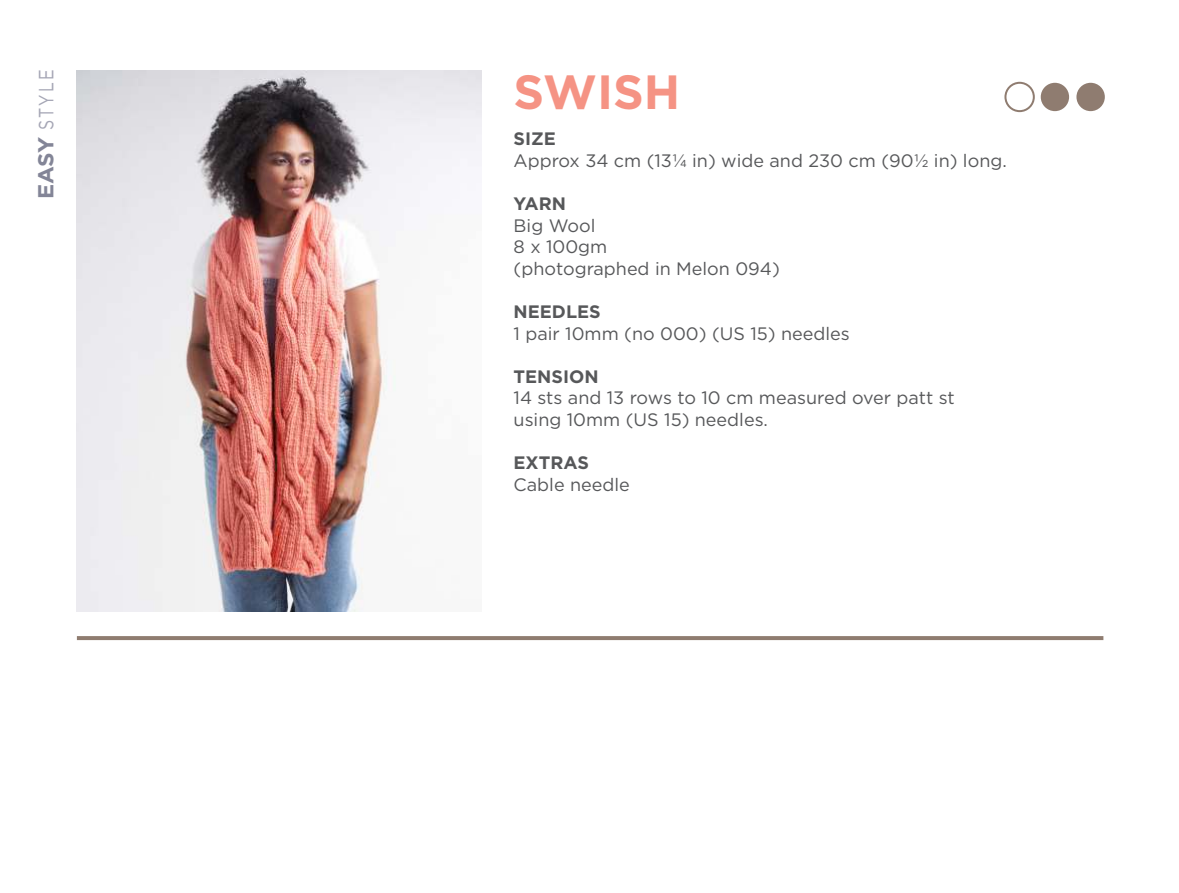
<style>
.page{position:relative;width:1179px;height:893px;background:#fff}
.page>*{position:absolute;margin:0;border:0;box-sizing:border-box;transform-origin:0 0}
.t1{font:700 48px "Gotham";color:#f59384}
.t2{font:20.6px "Gotham";letter-spacing:.13em;color:#a5a6b5;scale:.77 1}
.t3{font:18px/21.6px "Gotham";color:#57585a}
.t4{font:700 18px "Gotham";color:#57585a}
.s1{font-weight:700;font-size:21.6px;color:#838597}
</style>
<div class="page">
<img style="left:77px;top:71px;width:405px;height:540px">
<div style="left:1004px;top:82px;width:30px;height:30px;border:2px solid #8f7c70;border-radius:50%"></div>
<div style="left:1040px;top:83px;width:29px;height:28px;background:#8f7c70;border-radius:50%"></div>
<div style="left:1076px;top:83px;width:28px;height:28px;background:#8f7c70;border-radius:50%"></div>
<svg style="left:77px;top:636px;width:1026px;height:4px;fill:#8f7c70"></svg>
<p class="t2" style="left:37px;top:199px;width:170px;rotate:-90deg"><span class="s1">EASY</span> STYLE</p>
<h1 class="t1" style="left:513px;top:71px;width:168px">SWISH</h1>
<p class="t4" style="left:513px;top:131px;width:44px">SIZE</p>
<p class="t3" style="left:513px;top:151px;width:495px">Approx 34 cm (13¼ in) wide and 230 cm (90½ in) long.</p>
<p class="t4" style="left:513px;top:196px;width:54px">YARN</p>
<p class="t3" style="left:513px;top:215px;width:268px">Big Wool<br>8 x 100gm<br>(photographed in Melon 094)</p>
<p class="t4" style="left:513px;top:304px;width:89px">NEEDLES</p>
<p class="t3" style="left:513px;top:323px;width:338px">1 pair 10mm (no 000) (US 15) needles</p>
<p class="t4" style="left:513px;top:368px;width:87px">TENSION</p>
<p class="t3" style="left:513px;top:388px;width:443px">14 sts and 13 rows to 10 cm measured over patt st using 10mm (US 15) needles.</p>
<p class="t4" style="left:513px;top:455px;width:77px">EXTRAS</p>
<p class="t3" style="left:513px;top:475px;width:118px">Cable needle</p>
</div>
